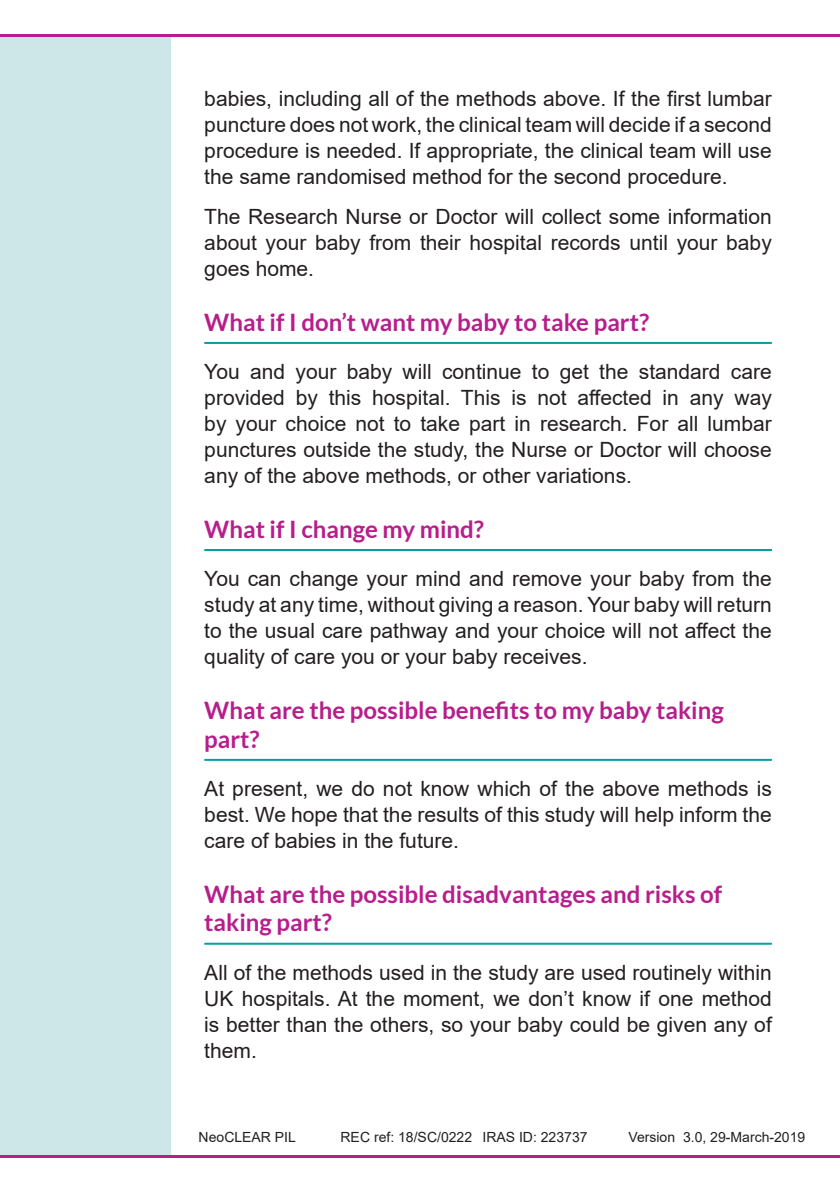
<style>
.page{position:relative;width:840px;height:1191px;background:#fff}
.page>*{position:absolute;margin:0;border:0;box-sizing:border-box;transform-origin:0 0}
.t1{font:700 24px/28.8px "Lato";color:#b71d8b}
.t2{font:21px/26px "Arial";color:#231f20;text-align:justify}
.t3{font:14px "Arial";color:#231f20}
</style>
<div class="page">
<div style="left:0;top:34px;width:170px;height:1123px;background:#cde6e7"></div>
<hr style="left:0;top:34px;width:839px;height:3px;background:#b71d8b">
<hr style="left:0;top:1155px;width:839px;height:3px;background:#b71d8b">
<hr style="left:204px;top:342px;width:567px;height:2px;background:#059f9f">
<hr style="left:204px;top:549px;width:567px;height:2px;background:#059f9f">
<hr style="left:204px;top:759px;width:567px;height:2px;background:#059f9f">
<hr style="left:204px;top:942px;width:567px;height:2px;background:#059f9f">
<p class="t2" style="left:204px;top:85px;width:568px">babies, including all of the methods above. If the first lumbar puncture does not work, the clinical team will decide if a second procedure is needed. If appropriate, the clinical team will use the same randomised method for the second procedure.</p>
<p class="t2" style="left:204px;top:204px;width:568px">The Research Nurse or Doctor will collect some information about your baby from their hospital records until your baby goes home.</p>
<p class="t1" style="left:204px;top:307px;width:446px">What if I don’t want my baby to take part?</p>
<p class="t2" style="left:204px;top:359px;width:568px">You and your baby will continue to get the standard care provided by this hospital. This is not affected in any way by your choice not to take part in research. For all lumbar punctures outside the study, the Nurse or Doctor will choose any of the above methods, or other variations.</p>
<p class="t1" style="left:204px;top:514px;width:281px">What if I change my mind?</p>
<p class="t2" style="left:204px;top:566px;width:568px">You can change your mind and remove your baby from the study at any time, without giving a reason. Your baby will return to the usual care pathway and your choice will not affect the quality of care you or your baby receives.</p>
<p class="t1" style="left:204px;top:695px;width:520px">What are the possible benefits to my baby taking part?</p>
<p class="t2" style="left:204px;top:775px;width:568px">At present, we do not know which of the above methods is best. We hope that the results of this study will help inform the care of babies in the future.</p>
<p class="t1" style="left:204px;top:879px;width:519px">What are the possible disadvantages and risks of taking part?</p>
<p class="t2" style="left:204px;top:959px;width:568px">All of the methods used in the study are used routinely within UK hospitals. At the moment, we don’t know if one method is better than the others, so your baby could be given any of them.</p>
<p class="t3" style="left:198px;top:1127px;width:99px">NeoCLEAR PIL</p>
<p class="t3" style="left:340px;top:1127px;width:248px">REC ref: 18/SC/0222 IRAS ID: 223737</p>
<p class="t3" style="left:628px;top:1127px;width:178px">Version 3.0, 29-March-2019</p>
</div>
